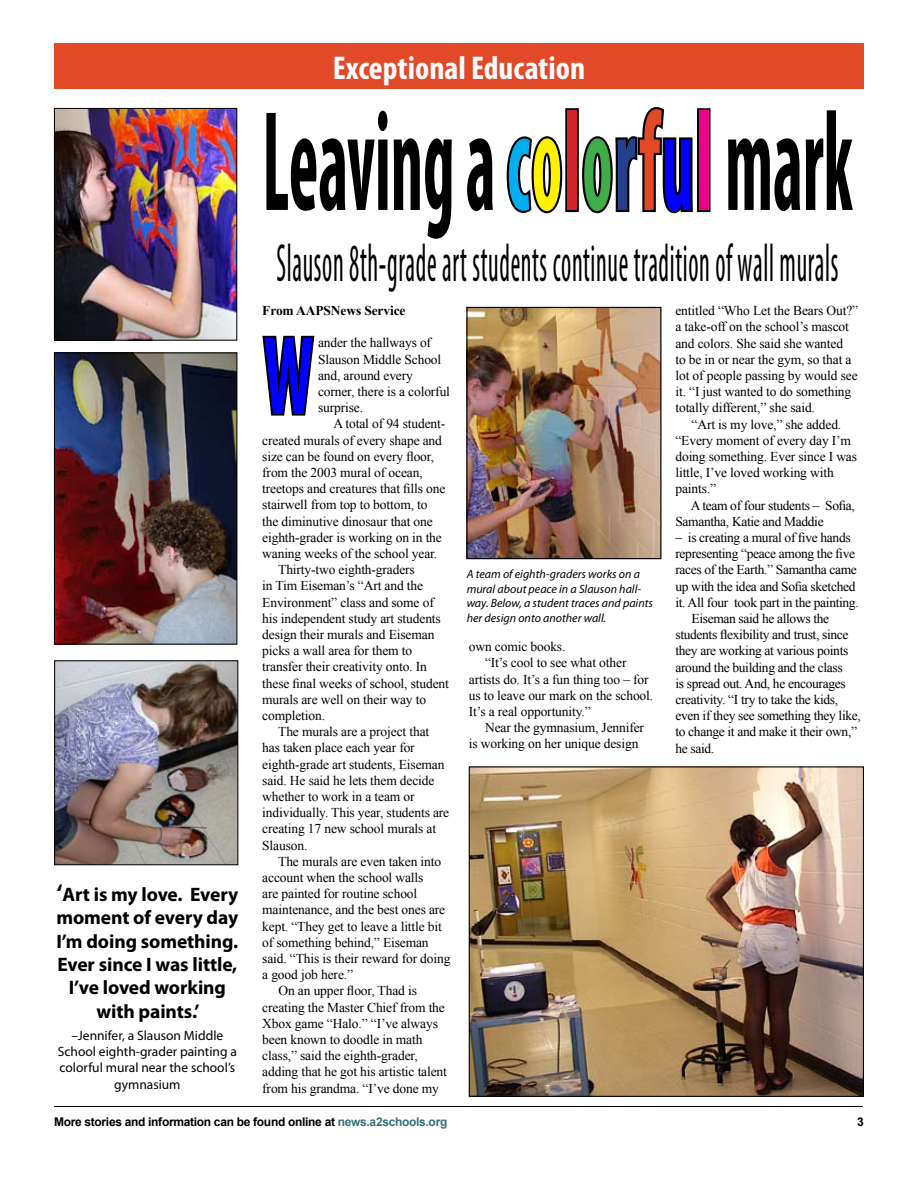
<style>
.page{position:relative;width:918px;height:1188px;background:#fff}
.page>*{position:absolute;margin:0;border:0;box-sizing:border-box;transform-origin:0 0}
.t1{font:700 condensed 143.85px "Myriad Pro";color:#000;scale:.49 1}
.t2{font:700 condensed 112.65px "Myriad Pro";color:#00f;scale:.65 1}
.t3{font:condensed 54px "Myriad Pro";letter-spacing:.025em;color:#000;scale:.49 1}
.t4{font:700 condensed 33px "Myriad Pro";color:#fff}
.t5{font:700 19.5px/23.4px "Myriad Pro";letter-spacing:-.005em;color:#000;text-align:center}
.t6{font:13.5px/16.2px "Times New Roman";letter-spacing:-.01em;color:#000}
.t7{font:13.5px/16.2px "Myriad Pro";color:#000;text-align:center}
.t8{font:700 13.5px "Times New Roman";letter-spacing:-.01em;color:#000}
.t9{font:italic 12px/14.4px "Myriad Pro";color:#000}
.t10{font:700 12px "Arial";letter-spacing:-.025em;color:#000}
.s1{font-size:24px}
.s2{color:#00aeef}
.s3{color:#fff200}
.s4{color:#d2232a}
.s5{color:#41ad49}
.s6{color:#25408f}
.s7{color:#e14927}
.s8{color:#00f}
.s9{color:#ec008c}
.s10{color:#357379}
</style>
<div class="page">
<div style="left:54px;top:44px;width:810px;height:45px;background:#e14927"></div>
<hr style="left:54px;top:1106px;width:809px;height:1px;background:#000">
<svg style="left:506px;top:136px;width:57px;height:78px"></svg>
<div style="left:565px;top:108px;width:14px;height:104px;border:4px solid #000"></div>
<svg style="left:582px;top:107px;width:111px;height:107px"></svg>
<div style="left:697px;top:108px;width:14px;height:104px;border:4px solid #000"></div>
<img style="left:471px;top:768px;width:391px;height:327px">
<div style="left:469px;top:766px;width:395px;height:331px;border:1px solid #000"></div>
<img style="left:56px;top:110px;width:179px;height:229px">
<div style="left:54px;top:108px;width:183px;height:233px;border:1px solid #000"></div>
<img style="left:468px;top:309px;width:192px;height:248px">
<div style="left:466px;top:307px;width:196px;height:252px;border:1px solid #000"></div>
<img style="left:56px;top:354px;width:179px;height:289px">
<div style="left:54px;top:352px;width:183px;height:293px;border:1px solid #000"></div>
<img style="left:56px;top:662px;width:180px;height:201px">
<div style="left:54px;top:660px;width:184px;height:205px;border:1px solid #000"></div>
<svg style="left:262px;top:335px;width:53px;height:81px"></svg>
<h3 class="t5" style="left:56px;top:882px;width:183px"><span class="s1">‘</span>Art is my love. Every moment of every day<br>I’m doing something.<br>Ever since I was little,<br>I’ve loved working with paints.’</h3>
<p class="t7" style="left:58px;top:1027px;width:181px">–Jennifer, a Slauson Middle<br>School eighth-grader painting a colorful mural near the school’s gymnasium</p>
<h3 class="t4" style="left:333px;top:47px;width:254px">Exceptional Education</h3>
<h1 class="t1" style="left:262px;top:72px;width:1206px">Leaving a <span class="s2">c</span><span class="s3">o</span><span class="s4">l</span><span class="s5">o</span><span class="s6">r</span><span class="s7">f</span><span class="s8">u</span><span class="s9">l</span> mark</h1>
<h3 class="t3" style="left:276px;top:230px;width:1149px">Slauson 8th-grade art students continue tradition of wall murals</h3>
<p class="t8" style="left:262px;top:301px;width:145px">From AAPSNews Service</p>
<p class="t6" style="left:318px;top:335px;width:134px">ander the hallways of<br>Slauson Middle School and, around every corner, there is a colorful surprise.</p>
<p class="t6" style="left:333px;top:416px;width:113px">A total of 94 student-</p>
<p class="t6" style="left:262px;top:432px;width:181px">created murals of every shape and</p>
<p class="t6" style="left:262px;top:448px;width:173px">size can be found on every floor,</p>
<p class="t6" style="left:262px;top:464px;width:162px">from the 2003 mural of ocean,</p>
<p class="t6" style="left:262px;top:480px;width:185px">treetops and creatures that fills one</p>
<p class="t6" style="left:262px;top:497px;width:167px">stairwell from top to bottom, to</p>
<p class="t6" style="left:262px;top:513px;width:172px">the diminutive dinosaur that one</p>
<p class="t6" style="left:262px;top:529px;width:181px">eighth-grader is working on in the</p>
<p class="t6" style="left:262px;top:545px;width:177px">waning weeks of the school year.</p>
<p class="t6" style="left:278px;top:561px;width:138px">Thirty-two eighth-graders</p>
<p class="t6" style="left:262px;top:578px;width:162px">in Tim Eiseman’s “Art and the</p>
<p class="t6" style="left:262px;top:594px;width:173px">Environment” class and some of</p>
<p class="t6" style="left:262px;top:610px;width:180px">his independent study art students</p>
<p class="t6" style="left:262px;top:626px;width:174px">design their murals and Eiseman</p>
<p class="t6" style="left:262px;top:642px;width:151px">picks a wall area for them to</p>
<p class="t6" style="left:262px;top:659px;width:166px">transfer their creativity onto. In</p>
<p class="t6" style="left:262px;top:675px;width:188px">these final weeks of school, student</p>
<p class="t6" style="left:262px;top:691px;width:165px">murals are well on their way to</p>
<p class="t6" style="left:262px;top:707px;width:64px">completion.</p>
<p class="t6" style="left:278px;top:723px;width:153px">The murals are a project that</p>
<p class="t6" style="left:262px;top:740px;width:154px">has taken place each year for</p>
<p class="t6" style="left:262px;top:756px;width:184px">eighth-grade art students, Eiseman</p>
<p class="t6" style="left:262px;top:772px;width:174px">said. He said he lets them decide</p>
<p class="t6" style="left:262px;top:788px;width:154px">whether to work in a team or</p>
<p class="t6" style="left:262px;top:804px;width:188px">individually. This year, students are</p>
<p class="t6" style="left:262px;top:821px;width:175px">creating 17 new school murals at</p>
<p class="t6" style="left:262px;top:837px;width:47px">Slauson.</p>
<p class="t6" style="left:278px;top:853px;width:164px">The murals are even taken into</p>
<p class="t6" style="left:262px;top:869px;width:163px">account when the school walls</p>
<p class="t6" style="left:262px;top:885px;width:157px">are painted for routine school</p>
<p class="t6" style="left:262px;top:902px;width:184px">maintenance, and the best ones are</p>
<p class="t6" style="left:262px;top:918px;width:181px">kept. “They get to leave a little bit</p>
<p class="t6" style="left:262px;top:934px;width:168px">of something behind,” Eiseman</p>
<p class="t6" style="left:262px;top:950px;width:190px">said. “This is their reward for doing</p>
<p class="t6" style="left:262px;top:966px;width:92px">a good job here.”</p>
<p class="t6" style="left:278px;top:983px;width:140px">On an upper floor, Thad is</p>
<p class="t6" style="left:262px;top:999px;width:184px">creating the Master Chief from the</p>
<p class="t6" style="left:262px;top:1015px;width:177px">Xbox game “Halo.” “I’ve always</p>
<p class="t6" style="left:262px;top:1031px;width:162px">been known to doodle in math</p>
<p class="t6" style="left:262px;top:1047px;width:157px">class,” said the eighth-grader,</p>
<p class="t6" style="left:262px;top:1064px;width:186px">adding that he got his artistic talent</p>
<p class="t6" style="left:262px;top:1080px;width:178px">from his grandma. “I’ve done my</p>
<p class="t6" style="left:675px;top:302px;width:184px">entitled “Who Let the Bears Out?” a take-off on the school’s mascot and colors. She said she wanted<br>to be in or near the gym, so that a lot of people passing by would see it. “I just wanted to do something totally different,” she said.</p>
<p class="t6" style="left:675px;top:416px;width:183px;text-indent:16px">“Art is my love,” she added. “Every moment of every day I’m doing something. Ever since I was little, I’ve loved working with paints.”</p>
<p class="t6" style="left:675px;top:497px;width:181px;text-indent:15px">A team of four students – Sofia,<br>Samantha, Katie and Maddie</p>
<p class="t6" style="left:675px;top:529px;width:177px">– is creating a mural of five hands</p>
<p class="t6" style="left:675px;top:545px;width:181px">representing “peace among the five</p>
<p class="t6" style="left:675px;top:562px;width:183px">races of the Earth.” Samantha came</p>
<p class="t6" style="left:675px;top:578px;width:182px">up with the idea and Sofia sketched</p>
<p class="t6" style="left:675px;top:594px;width:185px">it. All four took part in the painting.</p>
<p class="t6" style="left:691px;top:610px;width:139px">Eiseman said he allows the</p>
<p class="t6" style="left:675px;top:626px;width:175px">students flexibility and trust, since</p>
<p class="t6" style="left:675px;top:643px;width:174px">they are working at various points</p>
<p class="t6" style="left:675px;top:659px;width:169px">around the building and the class</p>
<p class="t6" style="left:675px;top:675px;width:172px">is spread out. And, he encourages</p>
<p class="t6" style="left:675px;top:691px;width:164px">creativity. “I try to take the kids,</p>
<p class="t6" style="left:675px;top:707px;width:187px">even if they see something they like,</p>
<p class="t6" style="left:675px;top:724px;width:183px">to change it and make it their own,”</p>
<p class="t6" style="left:675px;top:740px;width:40px">he said.</p>
<h2 class="t2" style="left:264px;top:306px;width:78px">W</h2>
<p class="t9" style="left:467px;top:567px;width:188px">A team of eighth-graders works on a mural about peace in a Slauson hall&shy;way. Below, a student traces and paints her design onto another wall.</p>
<p class="t6" style="left:469px;top:638px;width:98px">own comic books.</p>
<p class="t6" style="left:485px;top:655px;width:143px">“It’s cool to see what other</p>
<p class="t6" style="left:469px;top:671px;width:181px">artists do. It’s a fun thing too – for</p>
<p class="t6" style="left:469px;top:687px;width:186px">us to leave our mark on the school.</p>
<p class="t6" style="left:469px;top:703px;width:123px">It’s a real opportunity.”</p>
<p class="t6" style="left:485px;top:719px;width:161px">Near the gymnasium, Jennifer</p>
<p class="t6" style="left:469px;top:736px;width:171px">is working on her unique design</p>
<p class="t10" style="left:54px;top:1114px;width:395px">More stories and information can be found online at <span class="s10">news.a2schools.org</span></p>
<p class="t10" style="left:857px;top:1114px;width:8px">3</p>
</div>
